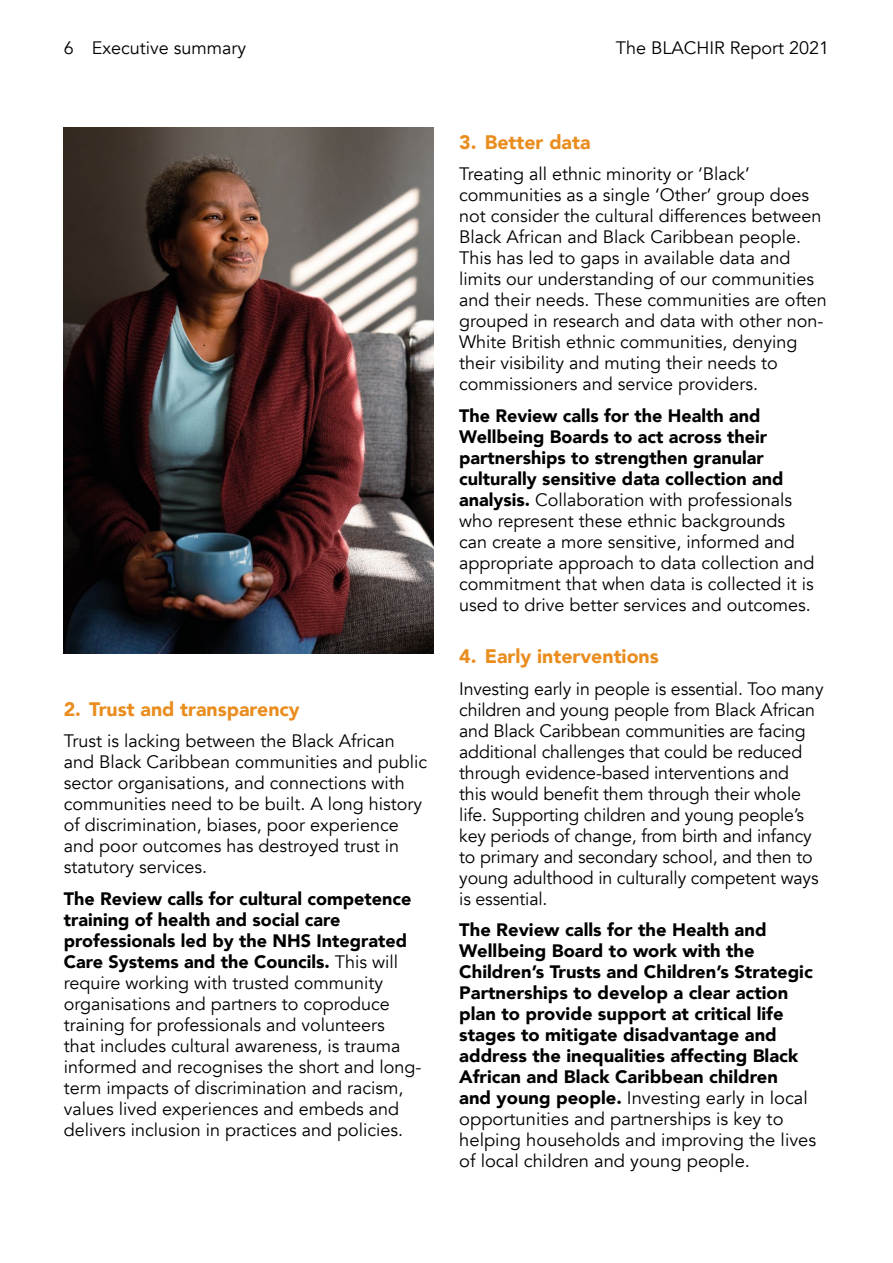
<style>
.page{position:relative;width:893px;height:1263px;background:#fff}
.page>*{position:absolute;margin:0;border:0;box-sizing:border-box;transform-origin:0 0}
.t1{font:900 19.5px "Avenir";color:#ea8d1f}
.t2{font:18px/21px "Avenir";color:#000}
.t3{font:900 18px/21px "Avenir";color:#000}
.s1{font-weight:900}
.s2{font-weight:400}
</style>
<div class="page">
<img style="left:64px;top:128px;width:370px;height:525px">
<p class="t2" style="left:64px;top:38px;width:184px">6 Executive summary</p>
<p class="t2" style="left:616px;top:38px;width:215px">The BLACHIR Report 2021</p>
<h3 class="t1" style="left:64px;top:692px;width:238px">2. Trust and transparency</h3>
<p class="t2" style="left:64px;top:731px;width:365px">Trust is lacking between the Black African and Black Caribbean communities and public sector organisations, and connections with communities need to be built. A long history of discrimination, biases, poor experience and poor outcomes has destroyed trust in statutory services.</p>
<p class="t2" style="left:64px;top:888px;width:359px"><span class="s1">The Review calls for cultural competence training of health and social care professionals led by the NHS Integrated Care Systems and the Councils.</span> This will require working with trusted community organisations and partners to coproduce training for professionals and volunteers<br>that includes cultural awareness, is trauma informed and recognises the short and long&shy;term impacts of discrimination and racism, values lived experiences and embeds and delivers inclusion in practices and policies.</p>
<h3 class="t1" style="left:459px;top:125px;width:133px">3. Better data</h3>
<p class="t2" style="left:459px;top:164px;width:369px">Treating all ethnic minority or ‘Black’ communities as a single ‘Other’ group does not consider the cultural differences between Black African and Black Caribbean people.<br>This has led to gaps in available data and limits our understanding of our communities and their needs. These communities are often grouped in research and data with other non-White British ethnic communities, denying their visibility and muting their needs to commissioners and service providers.</p>
<p class="t2" style="left:459px;top:405px;width:357px"><span class="s1">The Review calls for the Health and Wellbeing Boards to act across their partnerships to strengthen granular culturally sensitive data collection and analysis.</span> Collaboration with professionals who represent these ethnic backgrounds can create a more sensitive, informed and appropriate approach to data collection and commitment that when data is collected it is used to drive better services and outcomes.</p>
<h3 class="t1" style="left:459px;top:640px;width:201px">4. Early interventions</h3>
<p class="t2" style="left:459px;top:678px;width:366px">Investing early in people is essential. Too many children and young people from Black African and Black Caribbean communities are facing additional challenges that could be reduced through evidence-based interventions and<br>this would benefit them through their whole life. Supporting children and young people’s key periods of change, from birth and infancy to primary and secondary school, and then to young adulthood in culturally competent ways is essential.</p>
<p class="t3" style="left:459px;top:919px;width:359px">The Review calls for the Health and Wellbeing Board to work with the Children’s Trusts and Children’s Strategic Partnerships to develop a clear action plan to provide support at critical life stages to mitigate disadvantage and address the inequalities affecting Black African and Black Caribbean children<br>and young people. <span class="s2">Investing early in local opportunities and partnerships is key to helping households and improving the lives of local children and young people.</span></p>
</div>
